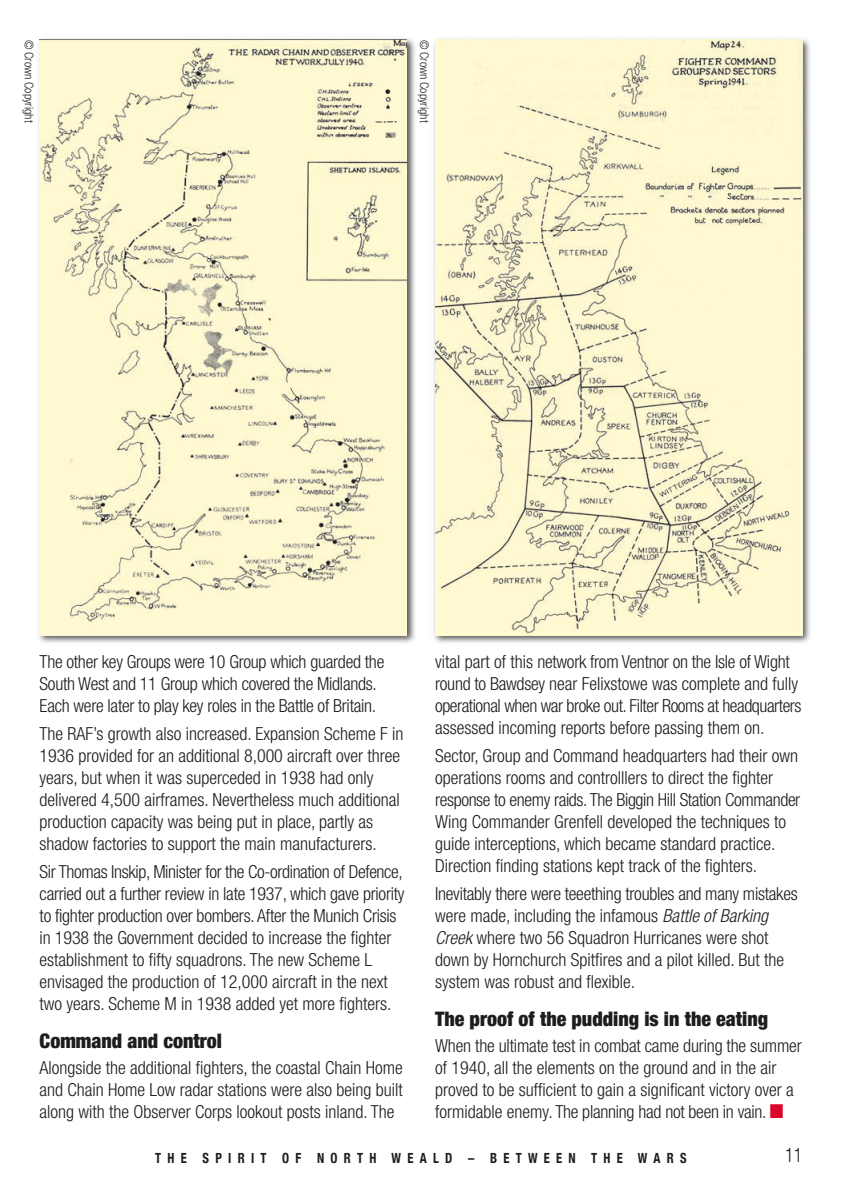
<style>
.page{position:relative;width:842px;height:1191px;background:#fff}
.page>*{position:absolute;margin:0;border:0;box-sizing:border-box;transform-origin:0 0}
.t1{font:900 condensed 20px "Helvetica Neue";color:#1d1d1b}
.t2{font:300 condensed 20px "Helvetica Neue";color:#1d1d1b;scale:.9 1}
.t3{font:300 condensed 18px/22px "Helvetica Neue";color:#1d1d1b}
.t4{font:300 condensed 18px "Helvetica Neue";letter-spacing:-.025em;color:#1d1d1b}
.t5{font:300 condensed 18px "Helvetica Neue";letter-spacing:-.02em;color:#1d1d1b}
.t6{font:700 condensed 14px "Helvetica Neue";letter-spacing:.5em;color:#1d1d1b;scale:.9 1}
.t7{font:300 condensed 12px "Helvetica Neue";color:#1d1d1b}
.s1{font-style:italic}
.s2{color:#da062b}
</style>
<div class="page">
<img style="left:38px;top:38px;width:377px;height:605px">
<img style="left:40px;top:40px;width:367px;height:595px">
<img style="left:433px;top:38px;width:377px;height:605px">
<img style="left:435px;top:40px;width:367px;height:595px">
<p class="t7" style="left:33px;top:40px;width:84px;rotate:90deg">© Crown Copyright</p>
<p class="t7" style="left:429px;top:40px;width:84px;rotate:90deg">© Crown Copyright</p>
<p class="t3" style="left:40px;top:652px;width:346px">The other key Groups were 10 Group which guarded the</p>
<p class="t3" style="left:435px;top:652px;width:356px">vital part of this network from Ventnor on the Isle of Wight</p>
<p class="t3" style="left:40px;top:674px;width:339px">South West and 11 Group which covered the Midlands.</p>
<p class="t3" style="left:435px;top:674px;width:364px">round to Bawdsey near Felixstowe was complete and fully</p>
<p class="t3" style="left:40px;top:696px;width:338px">Each were later to play key roles in the Battle of Britain.</p>
<p class="t4" style="left:435px;top:699px;width:368px">operational when war broke out. Filter Rooms at headquarters</p>
<p class="t3" style="left:435px;top:718px;width:331px">assessed incoming reports before passing them on.</p>
<p class="t3" style="left:40px;top:724px;width:365px">The RAF’s growth also increased. Expansion Scheme F in<br>1936 provided for an additional 8,000 aircraft over three</p>
<p class="t3" style="left:435px;top:746px;width:364px">Sector, Group and Command headquarters had their own</p>
<p class="t3" style="left:40px;top:768px;width:335px">years, but when it was superceded in 1938 had only</p>
<p class="t3" style="left:435px;top:768px;width:339px">operations rooms and controlllers to direct the fighter</p>
<p class="t3" style="left:40px;top:790px;width:361px">delivered 4,500 airframes. Nevertheless much additional</p>
<p class="t5" style="left:435px;top:793px;width:367px">response to enemy raids. The Biggin Hill Station Commander</p>
<p class="t3" style="left:40px;top:812px;width:335px">production capacity was being put in place, partly as</p>
<p class="t3" style="left:435px;top:812px;width:353px">Wing Commander Grenfell developed the techniques to</p>
<p class="t3" style="left:40px;top:834px;width:339px">shadow factories to support the main manufacturers.</p>
<p class="t3" style="left:435px;top:834px;width:342px">guide interceptions, which became standard practice.</p>
<p class="t3" style="left:435px;top:856px;width:323px">Direction finding stations kept track of the fighters.</p>
<p class="t3" style="left:40px;top:861px;width:366px">Sir Thomas Inskip, Minister for the Co-ordination of Defence, carried out a further review in late 1937, which gave priority</p>
<p class="t3" style="left:435px;top:883px;width:364px">Inevitably there were teeething troubles and many mistakes</p>
<p class="t3" style="left:40px;top:905px;width:358px">to fighter production over bombers. After the Munich Crisis</p>
<p class="t3" style="left:435px;top:905px;width:338px">were made, including the infamous <span class="s1">Battle of Barking</span></p>
<p class="t3" style="left:40px;top:927px;width:353px">in 1938 the Government decided to increase the fighter</p>
<p class="t3" style="left:435px;top:927px;width:335px"><span class="s1">Creek</span> where two 56 Squadron Hurricanes were shot</p>
<p class="t3" style="left:40px;top:949px;width:334px">establishment to fifty squadrons. The new Scheme L</p>
<p class="t3" style="left:435px;top:949px;width:351px">down by Hornchurch Spitfires and a pilot killed. But the</p>
<p class="t3" style="left:40px;top:971px;width:350px">envisaged the production of 12,000 aircraft in the next</p>
<p class="t3" style="left:435px;top:971px;width:201px">system was robust and flexible.</p>
<p class="t3" style="left:40px;top:993px;width:353px">two years. Scheme M in 1938 added yet more fighters.</p>
<p class="t1" style="left:435px;top:1006px;width:334px">The proof of the pudding is in the eating</p>
<p class="t1" style="left:40px;top:1028px;width:184px">Command and control</p>
<p class="t3" style="left:435px;top:1036px;width:368px">When the ultimate test in combat came during the summer</p>
<p class="t3" style="left:40px;top:1058px;width:365px">Alongside the additional fighters, the coastal Chain Home</p>
<p class="t3" style="left:435px;top:1058px;width:343px">of 1940, all the elements on the ground and in the air</p>
<p class="t3" style="left:40px;top:1080px;width:365px">and Chain Home Low radar stations were also being built</p>
<p class="t3" style="left:435px;top:1080px;width:360px">proved to be sufficient to gain a significant victory over a</p>
<p class="t3" style="left:40px;top:1102px;width:356px">along with the Observer Corps lookout posts inland. The</p>
<p class="t3" style="left:435px;top:1102px;width:350px">formidable enemy. The planning had not been in vain. <span class="s2">■</span></p>
<p class="t6" style="left:155px;top:1149px;width:592px">THE SPIRIT OF NORTH WEALD – BETWEEN THE WARS</p>
<p class="t2" style="left:785px;top:1147px;width:20px">11</p>
</div>
